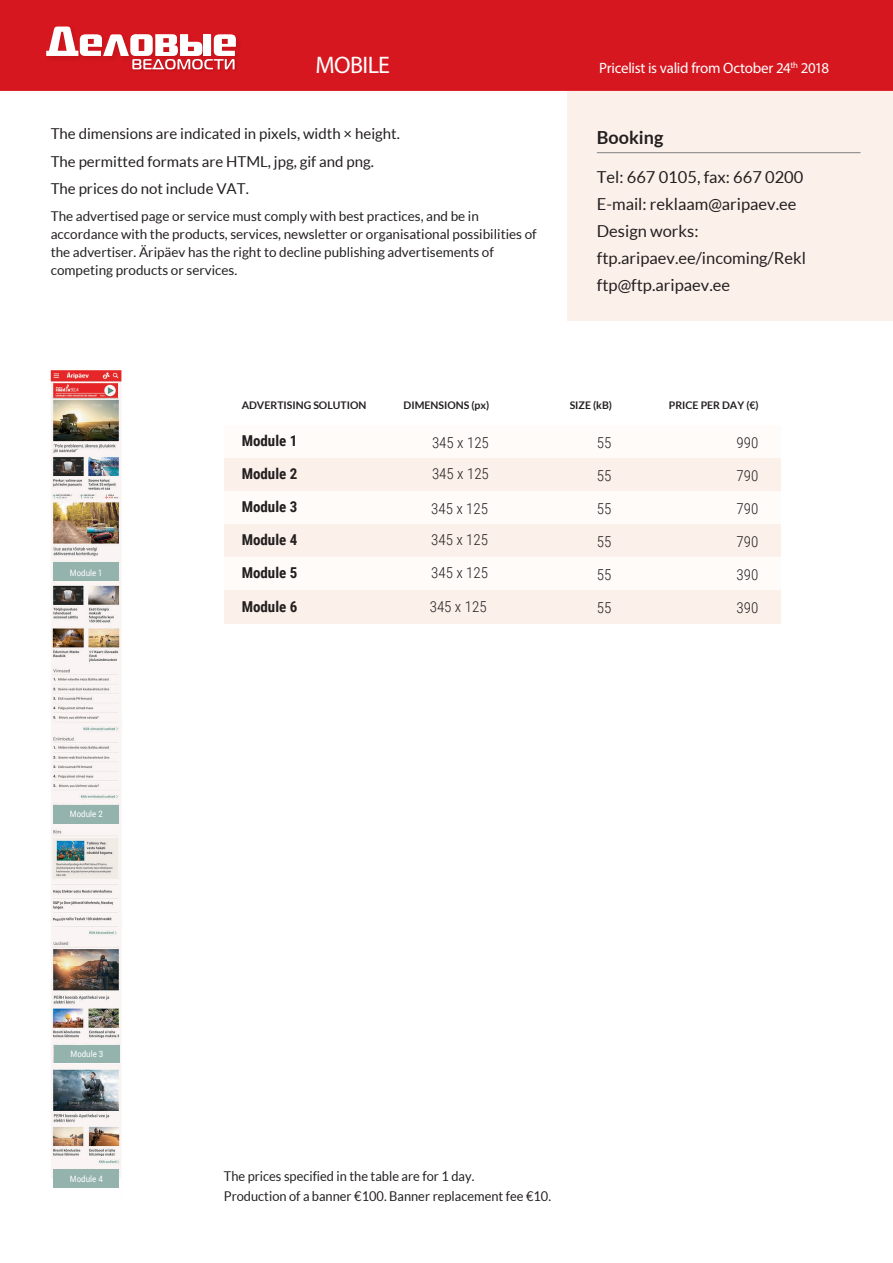
<style>
.page{position:relative;width:893px;height:1263px;background:#fff}
.page>*{position:absolute;margin:0;border:0;box-sizing:border-box;transform-origin:0 0}
.t1{font:300 27px "Lato";color:#fff;scale:.95 1}
.t2{font:24px "Myriad Pro";letter-spacing:-.025em;color:#fff}
.t3{font:700 18px "Lato";color:#231f20}
.t4{font:16.5px/27px "Lato";color:#231f20}
.t5{font:15px/27.3px "Lato";color:#231f20}
.t6{font:300 15px/30.8px "Roboto Condensed";color:#231f20}
.t7{font:700 15px "Roboto Condensed";color:#231f20}
.t8{font:15px "Myriad Pro";letter-spacing:-.02em;color:#fff}
.t9{font:700 15px "Lato";color:#fff}
.t10{font:13.5px/18px "Lato";color:#231f20}
.t11{font:13.5px/19.5px "Lato";color:#231f20;scale:.95 1}
.t12{font:700 10.5px "Lato";color:#231f20}
.t13{font:8.7px "Roboto";color:#fff;scale:.9 1}
</style>
<div class="page">
<div style="left:0;top:0;width:893px;height:91px;background:#d7171f"></div>
<img style="left:55px;top:26px;width:14px;height:1px">
<img style="left:236px;top:38px;width:3px;height:19px">
<img style="left:133px;top:64px;width:104px;height:7px">
<svg style="left:46px;top:27px;width:190px;height:42px"></svg>
<div style="left:567px;top:91px;width:326px;height:229px;background:#fbf0ea"></div>
<hr style="left:0;top:90px;width:893px;height:1px;background:#dd242f">
<hr style="left:597px;top:152px;width:263px;height:1px;background:#8d8d8d">
<div style="left:225px;top:425px;width:556px;height:33px;background:#fefbf9"></div>
<div style="left:225px;top:458px;width:556px;height:33px;background:#fbf0ea"></div>
<div style="left:225px;top:491px;width:556px;height:33px;background:#fefbf9"></div>
<div style="left:225px;top:524px;width:556px;height:33px;background:#fbf0ea"></div>
<div style="left:225px;top:557px;width:556px;height:33px;background:#fefbf9"></div>
<div style="left:225px;top:590px;width:556px;height:34px;background:#fbf0ea"></div>
<img style="left:51px;top:370px;width:70px;height:809px">
<img style="left:62px;top:718px;width:59px;height:13px">
<img style="left:63px;top:915px;width:58px;height:13px">
<img style="left:63px;top:1156px;width:58px;height:14px">
<div style="left:54px;top:562px;width:65px;height:19px;background:#94b3ac"></div>
<div style="left:53px;top:805px;width:66px;height:18px;background:#94b3ac"></div>
<div style="left:54px;top:1045px;width:65px;height:18px;background:#94b3ac"></div>
<div style="left:53px;top:1170px;width:66px;height:18px;background:#94b3ac"></div>
<p class="t1" style="left:270px;top:49px;width:121px">I MOBILE</p>
<p class="t2" style="left:315px;top:50px;width:76px">MOBILE</p>
<p class="t8" style="left:599px;top:59px;width:231px">Pricelist is valid from October 24<sup>th</sup> 2018</p>
<p class="t9" style="left:597px;top:59px;width:71px">P e list v</p>
<p class="t9" style="left:693px;top:59px;width:111px">from 1 Feb 2018</p>
<p class="t5" style="left:51px;top:120px;width:351px">The dimensions are indicated in pixels, width × height.<br>The permitted formats are HTML, jpg, gif and png.<br>The prices do not include VAT.</p>
<p class="t10" style="left:51px;top:207px;width:487px">The advertised page or service must comply with best practices, and be in accordance with the products, services, newsletter or organisational possibilities of the advertiser. Äripäev has the right to decline publishing advertisements of competing products or services.</p>
<p class="t3" style="left:597px;top:127px;width:68px">Booking</p>
<p class="t4" style="left:597px;top:163px;width:211px">Tel: 667 0105, fax: 667 0200<br>E-mail: reklaam@aripaev.ee<br>Design works: ftp.aripaev.ee/incoming/Rekl ftp@ftp.aripaev.ee</p>
<p class="t13" style="left:70px;top:567px;width:38px">Module 1</p>
<p class="t13" style="left:70px;top:808px;width:38px">Module 2</p>
<p class="t13" style="left:70px;top:1048px;width:38px">Module 3</p>
<p class="t13" style="left:70px;top:1173px;width:38px">Module 4</p>
<p class="t12" style="left:242px;top:399px;width:126px">ADVERTISING SOLUTION</p>
<p class="t7" style="left:242px;top:430px;width:57px">Module 1</p>
<p class="t7" style="left:242px;top:463px;width:57px">Module 2</p>
<p class="t7" style="left:242px;top:496px;width:57px">Module 3</p>
<p class="t7" style="left:242px;top:529px;width:57px">Module 4</p>
<p class="t7" style="left:242px;top:563px;width:57px">Module 5</p>
<p class="t7" style="left:242px;top:596px;width:57px">Module 6</p>
<p class="t12" style="left:404px;top:399px;width:87px">DIMENSIONS (px)</p>
<p class="t12" style="left:570px;top:399px;width:44px">SIZE (kB)</p>
<p class="t12" style="left:669px;top:399px;width:91px">PRICE PER DAY (€)</p>
<p class="t6" style="left:432px;top:427px;width:58px">345 x 125</p>
<p class="t6" style="left:597px;top:427px;width:16px">55</p>
<p class="t6" style="left:597px;top:460px;width:16px">55</p>
<p class="t6" style="left:597px;top:493px;width:16px">55</p>
<p class="t6" style="left:597px;top:526px;width:16px">55</p>
<p class="t6" style="left:597px;top:559px;width:16px">55</p>
<p class="t6" style="left:597px;top:592px;width:16px">55</p>
<p class="t6" style="left:432px;top:458px;width:58px">345 x 125</p>
<p class="t6" style="left:431px;top:493px;width:58px">345 x 125<br>345 x 125</p>
<p class="t6" style="left:431px;top:557px;width:58px">345 x 125</p>
<p class="t6" style="left:430px;top:591px;width:58px">345 x 125</p>
<p class="t6" style="left:736px;top:427px;width:23px">990</p>
<p class="t6" style="left:736px;top:460px;width:23px">790</p>
<p class="t6" style="left:736px;top:493px;width:23px">790</p>
<p class="t6" style="left:736px;top:526px;width:23px">790</p>
<p class="t6" style="left:736px;top:559px;width:23px">390</p>
<p class="t6" style="left:736px;top:592px;width:23px">390</p>
<p class="t11" style="left:224px;top:1167px;width:346px">The prices specified in the table are for 1 day.<br>Production of a banner €100. Banner replacement fee €10.</p>
</div>
